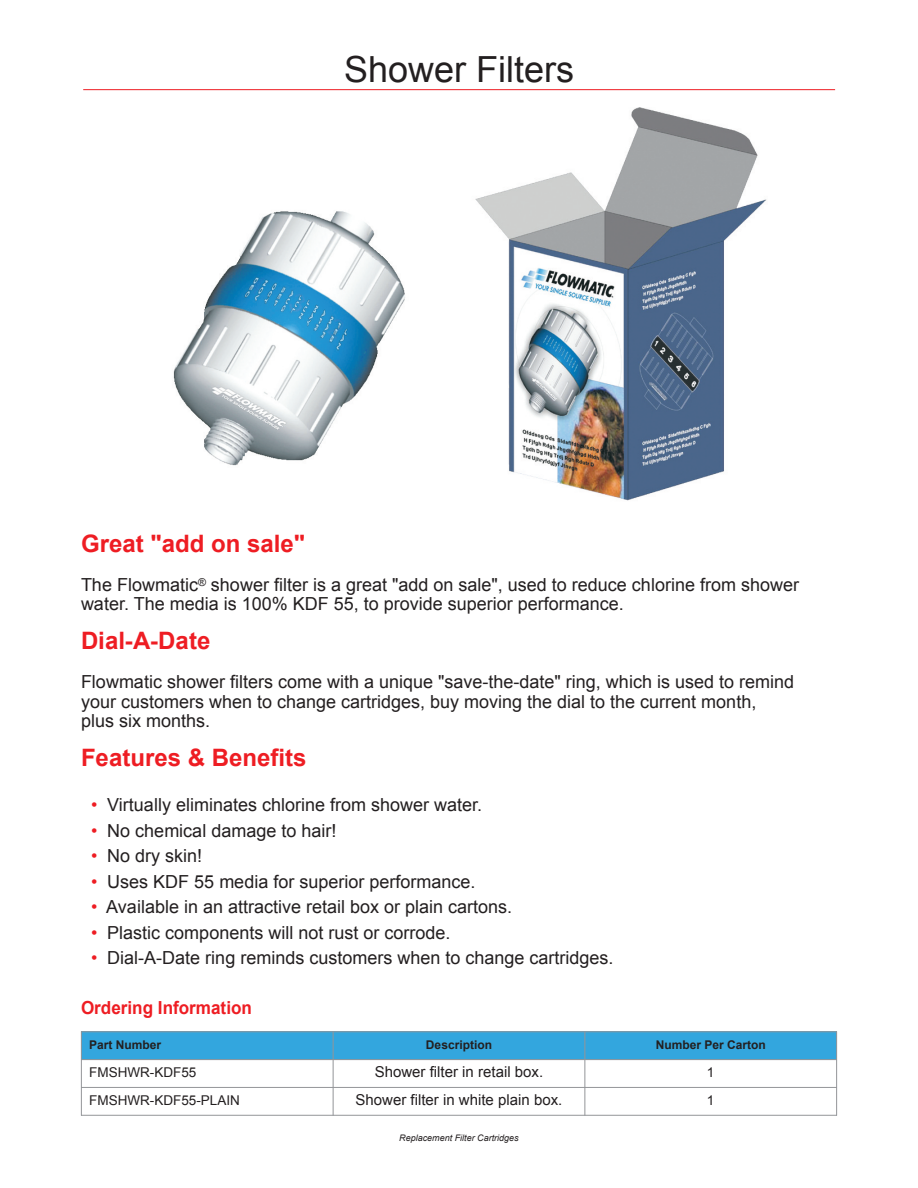
<style>
.page{position:relative;width:918px;height:1188px;background:#fff}
.page>*{position:absolute;margin:0;border:0;box-sizing:border-box;transform-origin:0 0}
.t1{font:36px "Arial";color:#231f20}
.t2{font:700 24px "Arial";color:#ee1d23}
.t3{font:18px/19.5px "Arial";color:#231f20}
.t4{font:700 18px "Arial";color:#ee1d23;scale:.95 1}
.t5{font:15px "Arial";color:#231f20}
.t6{font:13.5px "Arial";color:#231f20}
.t7{font:700 12px "Arial";color:#231f20}
.t8{font:italic 9px "Arial";color:#231f20}
.s1{color:#ee1d23}
</style>
<div class="page">
<hr style="left:83px;top:89px;width:752px;height:1px;background:#ee1d23">
<img style="left:173px;top:211px;width:232px;height:255px">
<img style="left:475px;top:107px;width:292px;height:394px">
<div style="left:81px;top:1031px;width:252px;height:29px;background:#33a6de"></div>
<div style="left:333px;top:1031px;width:252px;height:29px;background:#33a6de"></div>
<div style="left:585px;top:1031px;width:252px;height:29px;background:#33a6de"></div>
<hr style="left:81px;top:1031px;width:1px;height:85px;background:#939598">
<hr style="left:333px;top:1031px;width:1px;height:85px;background:#939598">
<hr style="left:585px;top:1031px;width:1px;height:85px;background:#939598">
<hr style="left:836px;top:1031px;width:1px;height:85px;background:#939598">
<hr style="left:81px;top:1031px;width:756px;height:1px;background:#939598">
<hr style="left:81px;top:1059px;width:756px;height:1px;background:#939598">
<hr style="left:81px;top:1087px;width:756px;height:1px;background:#939598">
<hr style="left:81px;top:1115px;width:756px;height:1px;background:#939598">
<p class="t1" style="left:344px;top:49px;width:232px">Shower Filters</p>
<p class="t2" style="left:81px;top:530px;width:226px">Great "add on sale"</p>
<p class="t3" style="left:81px;top:575px;width:720px">The Flowmatic<sup>®</sup> shower filter is a great "add on sale", used to reduce chlorine from shower water. The media is 100% KDF 55, to provide superior performance.</p>
<p class="t2" style="left:81px;top:628px;width:131px">Dial-A-Date</p>
<p class="t3" style="left:81px;top:672px;width:715px">Flowmatic shower filters come with a unique "save-the-date" ring, which is used to remind your customers when to change cartridges, buy moving the dial to the current month,<br>plus six months.</p>
<p class="t2" style="left:81px;top:745px;width:227px">Features &amp; Benefits</p>
<p class="t3" style="left:91px;top:795px;width:393px"><span class="s1">•</span> Virtually eliminates chlorine from shower water.</p>
<p class="t3" style="left:91px;top:821px;width:247px"><span class="s1">•</span> No chemical damage to hair!</p>
<p class="t3" style="left:91px;top:846px;width:113px"><span class="s1">•</span> No dry skin!</p>
<p class="t3" style="left:91px;top:872px;width:386px"><span class="s1">•</span> Uses KDF 55 media for superior performance.</p>
<p class="t3" style="left:91px;top:897px;width:423px"><span class="s1">•</span> Available in an attractive retail box or plain cartons.</p>
<p class="t3" style="left:91px;top:923px;width:361px"><span class="s1">•</span> Plastic components will not rust or corrode.</p>
<p class="t3" style="left:91px;top:948px;width:524px"><span class="s1">•</span> Dial-A-Date ring reminds customers when to change cartridges.</p>
<p class="t4" style="left:81px;top:998px;width:181px">Ordering Information</p>
<p class="t7" style="left:89px;top:1038px;width:74px">Part Number</p>
<p class="t7" style="left:426px;top:1038px;width:68px">Description</p>
<p class="t7" style="left:656px;top:1038px;width:112px">Number Per Carton</p>
<p class="t6" style="left:89px;top:1065px;width:109px">FMSHWR-KDF55</p>
<p class="t5" style="left:375px;top:1064px;width:170px">Shower filter in retail box.</p>
<p class="t6" style="left:707px;top:1065px;width:9px">1</p>
<p class="t6" style="left:89px;top:1093px;width:152px">FMSHWR-KDF55-PLAIN</p>
<p class="t5" style="left:356px;top:1092px;width:208px">Shower filter in white plain box.</p>
<p class="t6" style="left:707px;top:1093px;width:9px">1</p>
<p class="t8" style="left:399px;top:1132px;width:121px">Replacement Filter Cartridges</p>
</div>
